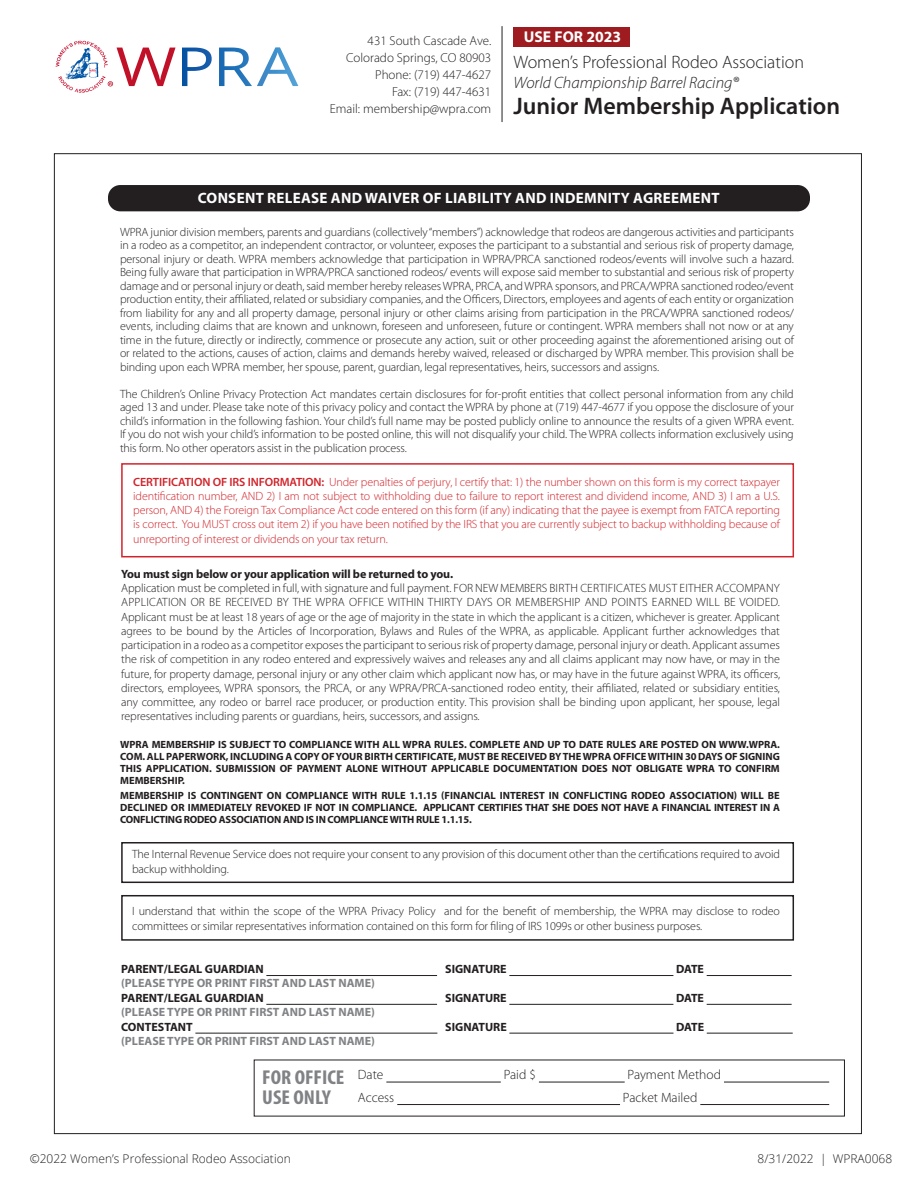
<style>
.page{position:relative;width:918px;height:1188px;background:#fff}
.page>*{position:absolute;margin:0;border:0;box-sizing:border-box;transform-origin:0 0}
.t1{font:600 24px "Myriad Pro";color:#231f20}
.t2{font:700 condensed 20.1px "Myriad Pro";color:#808285;scale:1.07 1}
.t3{font:300 18px "Myriad Pro";color:#231f20}
.t4{font:italic 300 16.5px "Myriad Pro";color:#231f20}
.t5{font:700 15.6px "Myriad Pro";color:#fff}
.t6{font:700 15px "Myriad Pro";letter-spacing:.02em;color:#fff}
.t7{font:300 13.5px "Myriad Pro";color:#231f20}
.t8{font:300 13.05px "Myriad Pro";color:#231f20}
.t9{font:300 12px/13.5px "Myriad Pro";letter-spacing:-.01em;color:#231f20;text-align:justify}
.t10{font:300 12px/14.2px "Myriad Pro";letter-spacing:-.01em;color:#d1232a;text-align:justify}
.t11{font:700 12px "Myriad Pro";color:#231f20}
.t12{font:700 12px "Myriad Pro";color:#808285}
.t13{font:300 12px "Open Sans";color:#231f20}
.t14{font:700 10.5px/12px "Myriad Pro";letter-spacing:-.02em;color:#231f20;text-align:justify}
.s1{font-weight:600}
</style>
<div class="page">
<hr style="left:386px;top:1082px;width:115px;height:1px;background:#231f20">
<hr style="left:539px;top:1082px;width:86px;height:1px;background:#231f20">
<hr style="left:724px;top:1082px;width:105px;height:1px;background:#231f20">
<hr style="left:397px;top:1104px;width:223px;height:1px;background:#231f20">
<hr style="left:700px;top:1104px;width:129px;height:1px;background:#231f20">
<div style="left:109px;top:187px;width:699px;height:23px;background:#231f20;border-radius:11px"></div>
<div style="left:108px;top:185px;width:702px;height:26px;border:3px solid #231f20;border-radius:11px"></div>
<div style="left:121px;top:463px;width:673px;height:94px;border:2px solid #d1232a"></div>
<div style="left:121px;top:842px;width:673px;height:41px;border:2px solid #231f20"></div>
<div style="left:121px;top:895px;width:673px;height:46px;border:2px solid #231f20"></div>
<hr style="left:502px;top:26px;width:1px;height:96px;background:#231f20">
<svg style="left:182px;top:48px;width:30px;height:38px"></svg>
<svg style="left:219px;top:47px;width:79px;height:39px"></svg>
<svg style="left:56px;top:41px;width:120px;height:52px"></svg>
<div style="left:513px;top:27px;width:117px;height:20px;background:#9e1c1f"></div>
<hr style="left:266px;top:975px;width:171px;height:1px;background:#231f20">
<hr style="left:509px;top:975px;width:164px;height:1px;background:#231f20">
<hr style="left:707px;top:975px;width:85px;height:1px;background:#231f20">
<hr style="left:266px;top:1004px;width:171px;height:1px;background:#231f20">
<hr style="left:509px;top:1004px;width:164px;height:1px;background:#231f20">
<hr style="left:707px;top:1004px;width:85px;height:1px;background:#231f20">
<hr style="left:195px;top:1033px;width:242px;height:1px;background:#231f20">
<hr style="left:509px;top:1033px;width:164px;height:1px;background:#231f20">
<hr style="left:707px;top:1033px;width:86px;height:1px;background:#231f20">
<p class="t8" style="left:368px;top:33px;width:125px">431 South Cascade Ave.</p>
<p class="t8" style="left:346px;top:50px;width:147px">Colorado Springs, CO 80903</p>
<p class="t8" style="left:375px;top:67px;width:118px">Phone: (719) 447-4627</p>
<p class="t8" style="left:392px;top:84px;width:101px">Fax: (719) 447-4631</p>
<p class="t8" style="left:330px;top:101px;width:163px">Email: membership@wpra.com</p>
<p class="t5" style="left:524px;top:27px;width:99px">USE FOR 2023</p>
<p class="t3" style="left:513px;top:52px;width:292px">Women’s Professional Rodeo Association</p>
<p class="t4" style="left:513px;top:74px;width:227px">World Championship Barrel Racing®</p>
<p class="t1" style="left:513px;top:91px;width:328px">Junior Membership Application</p>
<p class="t6" style="left:198px;top:188px;width:523px">CONSENT RELEASE AND WAIVER OF LIABILITY AND INDEMNITY AGREEMENT</p>
<p class="t9" style="left:120px;top:225px;width:676px">WPRA junior division members, parents and guardians (collectively “members”) acknowledge that rodeos are dangerous activities and participants in a rodeo as a competitor, an independent contractor, or volunteer, exposes the participant to a substantial and serious risk of property damage, personal injury or death. WPRA members acknowledge that participation in WPRA/PRCA sanctioned rodeos/events will involve such a hazard.<br>Being fully aware that participation in WPRA/PRCA sanctioned rodeos/ events will expose said member to substantial and serious risk of property damage and or personal injury or death, said member hereby releases WPRA, PRCA, and WPRA sponsors, and PRCA/WPRA sanctioned rodeo/event production entity, their affiliated, related or subsidiary companies, and the Officers, Directors, employees and agents of each entity or organization from liability for any and all property damage, personal injury or other claims arising from participation in the PRCA/WPRA sanctioned rodeos/ events, including claims that are known and unknown, foreseen and unforeseen, future or contingent. WPRA members shall not now or at any time in the future, directly or indirectly, commence or prosecute any action, suit or other proceeding against the aforementioned arising out of or related to the actions, causes of action, claims and demands hereby waived, released or discharged by WPRA member. This provision shall be binding upon each WPRA member, her spouse, parent, guardian, legal representatives, heirs, successors and assigns.</p>
<p class="t9" style="left:120px;top:387px;width:675px">The Children’s Online Privacy Protection Act mandates certain disclosures for for-profit entities that collect personal information from any child aged 13 and under. Please take note of this privacy policy and contact the WPRA by phone at (719) 447-4677 if you oppose the disclosure of your child’s information in the following fashion. Your child’s full name may be posted publicly online to announce the results of a given WPRA event.<br>If you do not wish your child’s information to be posted online, this will not disqualify your child. The WPRA collects information exclusively using this form. No other operators assist in the publication process.</p>
<p class="t10" style="left:133px;top:475px;width:648px"><span class="s1">CERTIFICATION OF IRS INFORMATION:</span> Under penalties of perjury, I certify that: 1) the number shown on this form is my correct taxpayer identification number, AND 2) I am not subject to withholding due to failure to report interest and dividend income, AND 3) I am a U.S. person, AND 4) the Foreign Tax Compliance Act code entered on this form (if any) indicating that the payee is exempt from FATCA reporting is correct. You MUST cross out item 2) if you have been notified by the IRS that you are currently subject to backup withholding because of unreporting of interest or dividends on your tax return.</p>
<p class="t11" style="left:121px;top:566px;width:334px">You must sign below or your application will be returned to you.</p>
<p class="t9" style="left:121px;top:581px;width:660px;line-height:14.2px">Application must be completed in full, with signature and full payment. FOR NEW MEMBERS BIRTH CERTIFICATES MUST EITHER ACCOMPANY APPLICATION OR BE RECEIVED BY THE WPRA OFFICE WITHIN THIRTY DAYS OR MEMBERSHIP AND POINTS EARNED WILL BE VOIDED.<br>Applicant must be at least 18 years of age or the age of majority in the state in which the applicant is a citizen, whichever is greater. Applicant agrees to be bound by the Articles of Incorporation, Bylaws and Rules of the WPRA, as applicable. Applicant further acknowledges that participation in a rodeo as a competitor exposes the participant to serious risk of property damage, personal injury or death. Applicant assumes the risk of competition in any rodeo entered and expressively waives and releases any and all claims applicant may now have, or may in the future, for property damage, personal injury or any other claim which applicant now has, or may have in the future against WPRA, its officers, directors, employees, WPRA sponsors, the PRCA, or any WPRA/PRCA-sanctioned rodeo entity, their affiliated, related or subsidiary entities, any committee, any rodeo or barrel race producer, or production entity. This provision shall be binding upon applicant, her spouse, legal representatives including parents or guardians, heirs, successors, and assigns.</p>
<p class="t14" style="left:120px;top:738px;width:661px">WPRA MEMBERSHIP IS SUBJECT TO COMPLIANCE WITH ALL WPRA RULES. COMPLETE AND UP TO DATE RULES ARE POSTED ON WWW.WPRA.<br>COM. ALL PAPERWORK, INCLUDING A COPY OF YOUR BIRTH CERTIFICATE, MUST BE RECEIVED BY THE WPRA OFFICE WITHIN 30 DAYS OF SIGNING THIS APPLICATION. SUBMISSION OF PAYMENT ALONE WITHOUT APPLICABLE DOCUMENTATION DOES NOT OBLIGATE WPRA TO CONFIRM MEMBERSHIP.</p>
<p class="t14" style="left:120px;top:789px;width:661px">MEMBERSHIP IS CONTINGENT ON COMPLIANCE WITH RULE 1.1.15 (FINANCIAL INTEREST IN CONFLICTING RODEO ASSOCIATION) WILL BE DECLINED OR IMMEDIATELY REVOKED IF NOT IN COMPLIANCE. APPLICANT CERTIFIES THAT SHE DOES NOT HAVE A FINANCIAL INTEREST IN A CONFLICTING RODEO ASSOCIATION AND IS IN COMPLIANCE WITH RULE 1.1.15.</p>
<p class="t9" style="left:132px;top:847px;width:649px;line-height:14.2px">The Internal Revenue Service does not require your consent to any provision of this document other than the certifications required to avoid backup withholding.</p>
<p class="t9" style="left:132px;top:904px;width:649px;line-height:14.2px">I understand that within the scope of the WPRA Privacy Policy and for the benefit of membership, the WPRA may disclose to rodeo committees or similar representatives information contained on this form for filing of IRS 1099s or other business purposes.</p>
<p class="t11" style="left:121px;top:961px;width:144px">PARENT/LEGAL GUARDIAN</p>
<p class="t11" style="left:445px;top:961px;width:63px">SIGNATURE</p>
<p class="t11" style="left:676px;top:961px;width:30px">DATE</p>
<p class="t12" style="left:121px;top:975px;width:255px">(PLEASE TYPE OR PRINT FIRST AND LAST NAME)</p>
<p class="t11" style="left:121px;top:990px;width:144px">PARENT/LEGAL GUARDIAN</p>
<p class="t11" style="left:445px;top:990px;width:63px">SIGNATURE</p>
<p class="t11" style="left:676px;top:990px;width:30px">DATE</p>
<p class="t12" style="left:121px;top:1004px;width:255px">(PLEASE TYPE OR PRINT FIRST AND LAST NAME)</p>
<p class="t11" style="left:121px;top:1019px;width:73px">CONTESTANT</p>
<p class="t11" style="left:445px;top:1019px;width:63px">SIGNATURE</p>
<p class="t11" style="left:676px;top:1019px;width:30px">DATE</p>
<p class="t12" style="left:121px;top:1033px;width:255px">(PLEASE TYPE OR PRINT FIRST AND LAST NAME)</p>
<p class="t2" style="left:262px;top:1065px;width:78px">FOR OFFICE</p>
<p class="t2" style="left:262px;top:1085px;width:66px">USE ONLY</p>
<p class="t7" style="left:358px;top:1068px;width:27px">Date</p>
<p class="t7" style="left:504px;top:1068px;width:34px">Paid $</p>
<p class="t7" style="left:628px;top:1068px;width:95px">Payment Method</p>
<p class="t7" style="left:358px;top:1090px;width:38px">Access</p>
<p class="t7" style="left:623px;top:1090px;width:76px">Packet Mailed</p>
<p class="t13" style="left:30px;top:1150px;width:263px">©2022 Women’s Professional Rodeo Association</p>
<p class="t13" style="left:758px;top:1150px;width:136px">8/31/2022 | WPRA0068</p>
</div>
